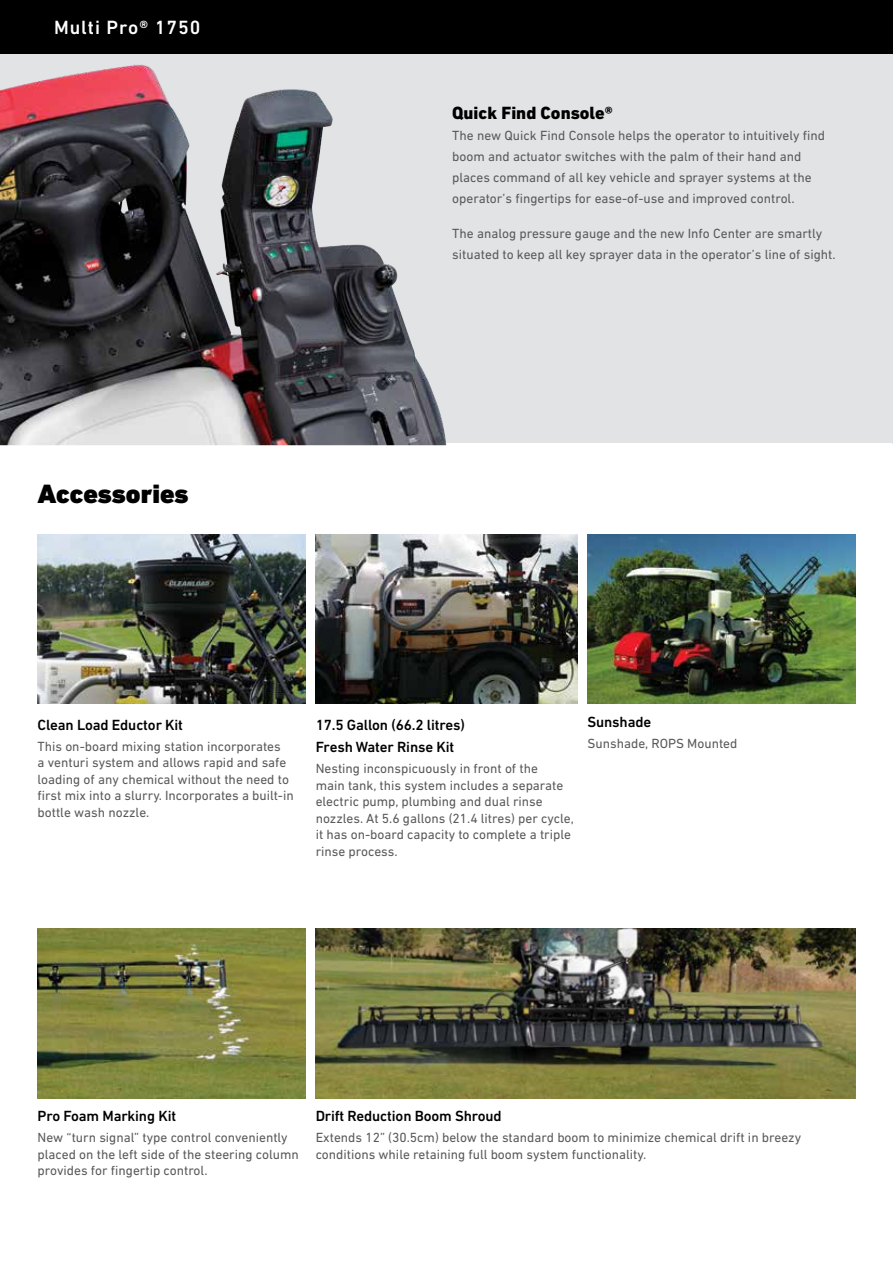
<style>
.page{position:relative;width:893px;height:1263px;background:#fff}
.page>*{position:absolute;margin:0;border:0;box-sizing:border-box;transform-origin:0 0}
.t1{font:900 27px "DIN Next LT Pro";color:#000}
.t2{font:500 19.5px "DIN Next LT Pro";letter-spacing:.05em;color:#fff}
.t3{font:800 18px "DIN Next LT Pro";color:#000}
.t4{font:500 15px/22.5px "DIN Next LT Pro";letter-spacing:-.01em;color:#000}
.t5{font:13.5px/16.5px "DIN Next LT Pro";color:#58595b}
</style>
<div class="page">
<hr style="left:892px;top:54px;width:1px;height:389px;background:#e2e3e4">
<div style="left:0;top:53px;width:892px;height:390px;background:#e2e3e4"></div>
<div style="left:0;top:0;width:893px;height:53px;background:#000"></div>
<img style="left:38px;top:534px;width:267px;height:170px">
<img style="left:316px;top:534px;width:261px;height:170px">
<img style="left:588px;top:534px;width:267px;height:170px">
<img style="left:38px;top:929px;width:267px;height:169px">
<img style="left:316px;top:929px;width:539px;height:169px">
<img style="left:0;top:64px;width:446px;height:381px">
<h2 class="t2" style="left:54px;top:16px;width:148px">Multi Pro® 1750</h2>
<h3 class="t3" style="left:452px;top:103px;width:162px">Quick Find Console®</h3>
<p class="t5" style="left:452px;top:125px;width:374px;line-height:21px">The new Quick Find Console helps the operator to intuitively find boom and actuator switches with the palm of their hand and places command of all key vehicle and sprayer systems at the operator’s fingertips for ease-of-use and improved control.</p>
<p class="t5" style="left:452px;top:223px;width:385px;line-height:21px">The analog pressure gauge and the new Info Center are smartly situated to keep all key sprayer data in the operator’s line of sight.</p>
<h1 class="t1" style="left:38px;top:477px;width:153px">Accessories</h1>
<p class="t4" style="left:38px;top:713px;width:147px">Clean Load Eductor Kit</p>
<p class="t5" style="left:38px;top:738px;width:258px">This on-board mixing station incorporates<br>a venturi system and allows rapid and safe loading of any chemical without the need to first mix into a slurry. Incorporates a built-in bottle wash nozzle.</p>
<p class="t4" style="left:316px;top:713px;width:151px">17.5 Gallon (66.2 litres)<br>Fresh Water Rinse Kit</p>
<p class="t5" style="left:316px;top:760px;width:260px">Nesting inconspicuously in front of the<br>main tank, this system includes a separate electric pump, plumbing and dual rinse nozzles. At 5.6 gallons (21.4 litres) per cycle, it has on-board capacity to complete a triple rinse process.</p>
<p class="t4" style="left:588px;top:711px;width:65px">Sunshade</p>
<p class="t5" style="left:588px;top:735px;width:151px">Sunshade, ROPS Mounted</p>
<p class="t4" style="left:38px;top:1105px;width:140px">Pro Foam Marking Kit</p>
<p class="t5" style="left:38px;top:1129px;width:263px">New “turn signal” type control conveniently placed on the left side of the steering column provides for fingertip control.</p>
<p class="t4" style="left:316px;top:1105px;width:187px">Drift Reduction Boom Shroud</p>
<p class="t5" style="left:316px;top:1129px;width:487px">Extends 12” (30.5cm) below the standard boom to minimize chemical drift in breezy conditions while retaining full boom system functionality.</p>
</div>
